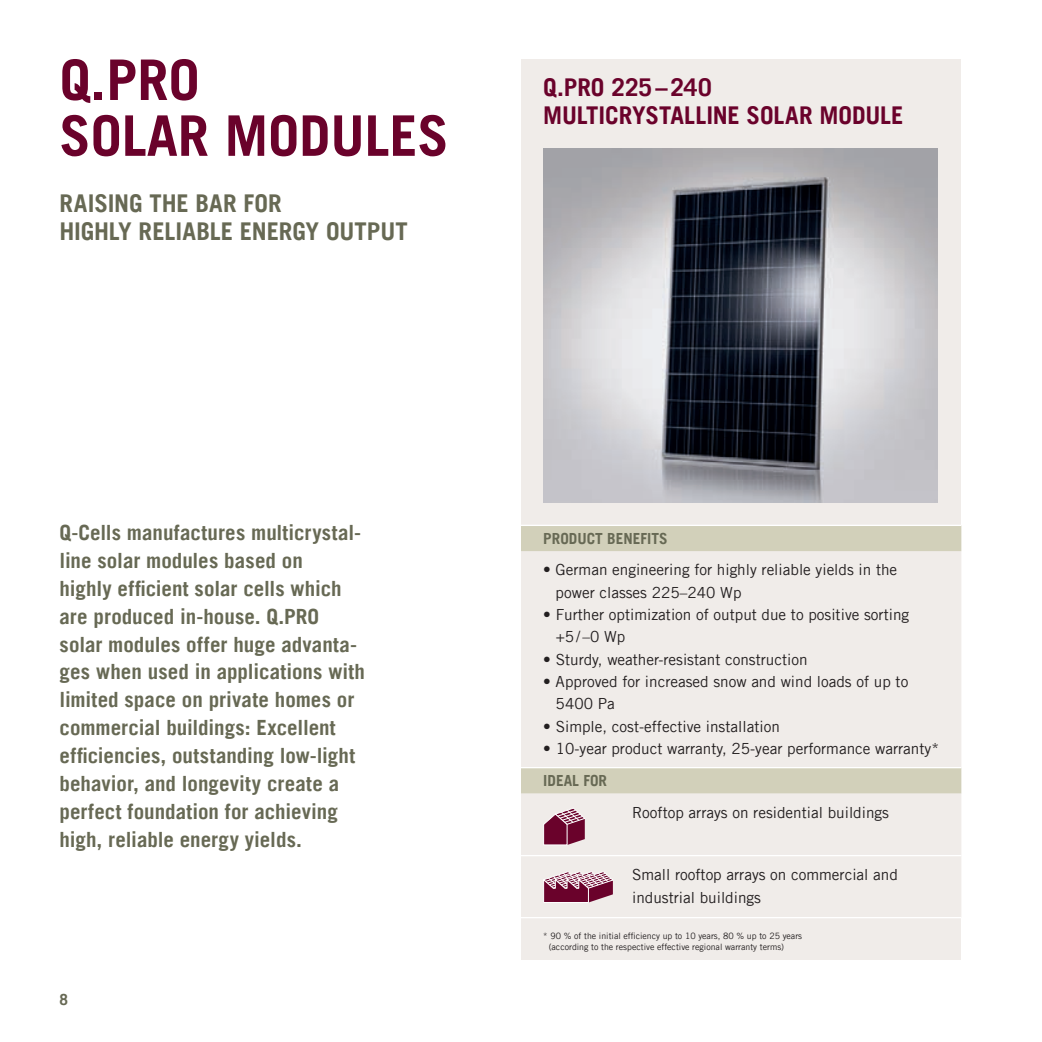
<style>
.page{position:relative;width:1042px;height:1042px;background:#fff}
.page>*{position:absolute;margin:0;border:0;box-sizing:border-box;transform-origin:0 0}
._01_Headline1_BoldCa{font:700 56px "Trade Gothic LT";color:#6a022b}
._01_Headline2_BoldCa{font:700 24.5px/27.8px "Trade Gothic LT";letter-spacing:-.005em;color:#676954}
._01_Headline2_BoldCa-2{font:700 24.5px/27.8px "Trade Gothic LT";letter-spacing:-.005em;color:#6a022b}
._02_Introtext_Bold_1{font:700 21px/27.8px "Trade Gothic LT";color:#676954}
.Tabellen_Regular_8_7{font:15.4px/22.4px "Trade Gothic LT";color:#231f20}
.Tabellen_BoldCaps_8{font:700 15.4px "Trade Gothic LT";color:#676954}
._05_Fussnoten_Regula{font:8.75px "Trade Gothic LT";color:#231f20}
</style>
<div class="page">
<div style="left:521px;top:60px;width:439px;height:900px;background:#f0ece9"></div>
<div style="left:521px;top:526px;width:440px;height:25px;background:#d2d0ba"></div>
<svg style="left:521px;top:551px;width:440px;height:366px"></svg>
<hr style="left:521px;top:767px;width:440px;height:1px;background:#fff">
<hr style="left:521px;top:855px;width:440px;height:1px;background:#fff">
<hr style="left:521px;top:917px;width:440px;height:1px;background:#fff">
<hr style="left:521px;top:525px;width:440px;height:1px;background:#fff">
<svg style="left:543px;top:871px;width:71px;height:32px"></svg>
<svg style="left:543px;top:807px;width:43px;height:38px"></svg>
<img style="left:543px;top:148px;width:395px;height:354px">
<p class="_01_Headline1_BoldCa" style="left:60px;top:46px;width:142px">Q.PRO</p>
<p class="_01_Headline1_BoldCa" style="left:60px;top:101px;width:391px">SOLAR MODULES</p>
<p class="_01_Headline2_BoldCa" style="left:60px;top:189px;width:350px">RAISING THE BAR FOR<br>HIGHLY RELIABLE ENERGY OUTPUT</p>
<p class="_01_Headline2_BoldCa-2" style="left:543px;top:73px;width:362px">Q.PRO 225–240<br>MULTICRYSTALLINE SOLAR MODULE</p>
<p class="_02_Introtext_Bold_1" style="left:60px;top:518px;width:307px">Q-Cells manufactures multicrystal&shy;line solar modules based on<br>highly efficient solar cells which are produced in-house. Q.PRO solar modules offer huge advanta&shy;ges when used in applications with limited space on private homes or commercial buildings: Excellent efficiencies, outstanding low-light behavior, and longevity create a perfect foundation for achieving high, reliable energy yields.</p>
<p class="Tabellen_BoldCaps_8" style="left:543px;top:529px;width:126px">PRODUCT BENEFITS</p>
<p class="Tabellen_Regular_8_7" style="left:556px;top:558px;width:343px;text-indent:-12px">• German engineering for highly reliable yields in the power classes 225–240 Wp</p>
<p class="Tabellen_Regular_8_7" style="left:556px;top:603px;width:355px;text-indent:-12px">• Further optimization of output due to positive sorting +5/–0 Wp</p>
<p class="Tabellen_Regular_8_7" style="left:543px;top:648px;width:266px">• Sturdy, weather-resistant construction</p>
<p class="Tabellen_Regular_8_7" style="left:556px;top:670px;width:354px;text-indent:-12px">• Approved for increased snow and wind loads of up to<br>5400 Pa</p>
<p class="Tabellen_Regular_8_7" style="left:543px;top:715px;width:238px">• Simple, cost-effective installation</p>
<p class="Tabellen_Regular_8_7" style="left:543px;top:737px;width:397px">• 10-year product warranty, 25-year performance warranty*</p>
<p class="Tabellen_BoldCaps_8" style="left:543px;top:771px;width:65px">IDEAL FOR</p>
<p class="Tabellen_Regular_8_7" style="left:632px;top:801px;width:258px">Rooftop arrays on residential buildings</p>
<p class="Tabellen_Regular_8_7" style="left:632px;top:863px;width:267px">Small rooftop arrays on commercial and industrial buildings</p>
<p class="Tabellen_BoldCaps_8" style="left:60px;top:990px;width:10px">8</p>
<p class="_05_Fussnoten_Regula" style="left:543px;top:931px;width:260px">* 90 % of the initial efficiency up to 10 years, 80 % up to 25 years</p>
<p class="_05_Fussnoten_Regula" style="left:549px;top:942px;width:237px">(according to the respective effective regional warranty terms)</p>
</div>
